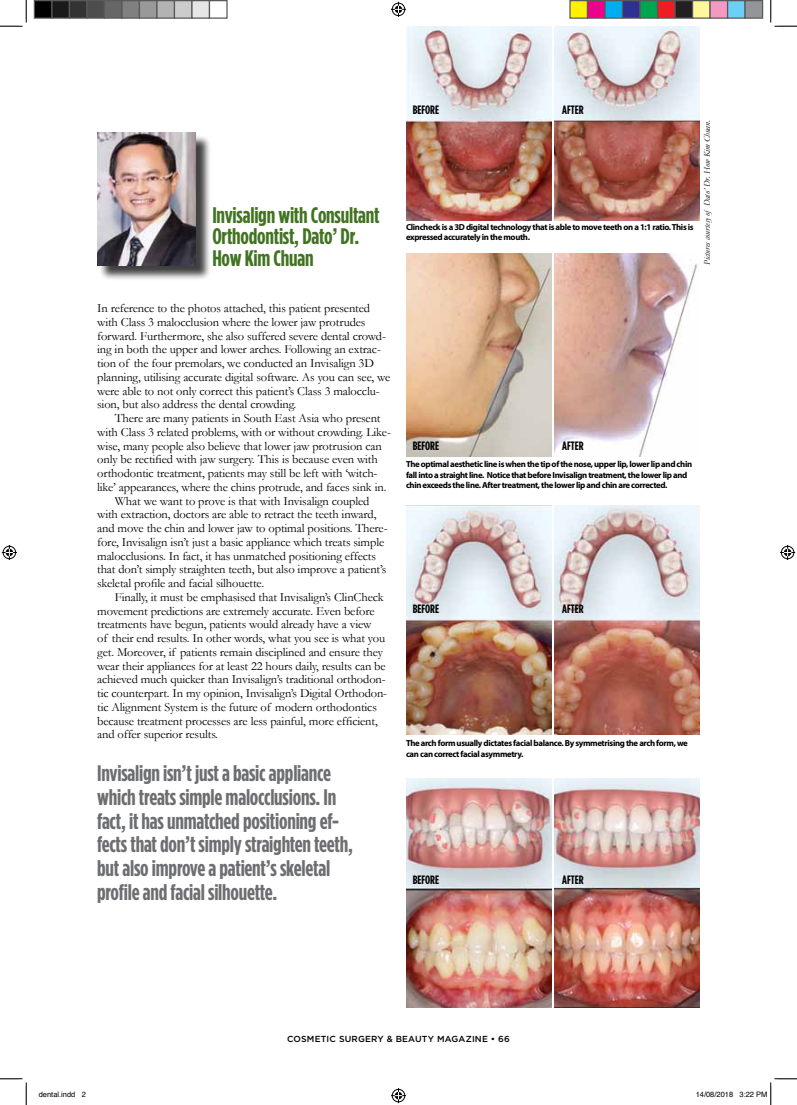
<style>
.page{position:relative;width:797px;height:1105px;background:#fff}
.page>*{position:absolute;margin:0;border:0;box-sizing:border-box;transform-origin:0 0}
.t1{font:700 22.5px/23.8px "Gotham Condensed";letter-spacing:-.01em;color:#6d6e71}
.t2{font:700 22.5px/21.2px "Gotham Condensed";letter-spacing:-.01em;color:#427322}
.t3{font:12.5px/13.8px "Garamond";letter-spacing:-.01em;color:#000}
.t4{font:700 12.12px "Gotham Condensed";color:#000}
.t5{font:700 8.75px/10.5px "Myriad Pro";letter-spacing:-.04em;color:#000}
.t6{font:italic 8.75px "Garamond";letter-spacing:-.005em;color:#000}
.t7{font:500 8.75px "Gotham";letter-spacing:.02em;color:#000}
.t8{font:7.5px "Helvetica";color:#000}
</style>
<div class="page">
<div style="left:99px;top:134px;width:112px;height:147px;background:#000;opacity:.75"></div>
<img style="left:97px;top:133px;width:99px;height:133px">
<img style="left:406px;top:506px;width:145px;height:228px">
<img style="left:406px;top:779px;width:145px;height:228px">
<img style="left:554px;top:506px;width:145px;height:228px">
<img style="left:554px;top:779px;width:145px;height:228px">
<img style="left:406px;top:253px;width:145px;height:204px">
<img style="left:554px;top:253px;width:144px;height:204px">
<img style="left:406px;top:26px;width:145px;height:194px">
<img style="left:554px;top:26px;width:145px;height:194px">
<svg style="left:0;top:0;width:27px;height:27px"></svg>
<svg style="left:0;top:1078px;width:27px;height:27px"></svg>
<svg style="left:770px;top:0;width:27px;height:27px"></svg>
<svg style="left:391px;top:2px;width:15px;height:15px"></svg>
<svg style="left:391px;top:1088px;width:15px;height:15px"></svg>
<svg style="left:2px;top:545px;width:15px;height:15px"></svg>
<svg style="left:780px;top:545px;width:15px;height:15px"></svg>
<div style="left:34px;top:1px;width:18px;height:17px;background:#000"></div>
<div style="left:34px;top:0;width:18px;height:19px;border:1px solid #595959"></div>
<div style="left:52px;top:1px;width:17px;height:17px;background:#1a1a1a"></div>
<div style="left:51px;top:0;width:19px;height:19px;border:1px solid #595959"></div>
<div style="left:69px;top:1px;width:18px;height:17px;background:#333"></div>
<div style="left:69px;top:0;width:19px;height:19px;border:1px solid #595959"></div>
<div style="left:87px;top:1px;width:17px;height:17px;background:#4d4d4d"></div>
<div style="left:86px;top:0;width:19px;height:19px;border:1px solid #595959"></div>
<div style="left:104px;top:1px;width:18px;height:17px;background:#666"></div>
<div style="left:104px;top:0;width:18px;height:19px;border:1px solid #595959"></div>
<div style="left:122px;top:1px;width:17px;height:17px;background:#808080"></div>
<div style="left:121px;top:0;width:19px;height:19px;border:1px solid #595959"></div>
<div style="left:139px;top:1px;width:18px;height:17px;background:#999"></div>
<div style="left:139px;top:0;width:19px;height:19px;border:1px solid #595959"></div>
<div style="left:157px;top:1px;width:17px;height:17px;background:#b3b3b3"></div>
<div style="left:156px;top:0;width:19px;height:19px;border:1px solid #595959"></div>
<div style="left:174px;top:1px;width:18px;height:17px;background:#ccc"></div>
<div style="left:174px;top:0;width:18px;height:19px;border:1px solid #595959"></div>
<div style="left:192px;top:1px;width:17px;height:17px;background:#e6e6e6"></div>
<div style="left:191px;top:0;width:19px;height:19px;border:1px solid #595959"></div>
<div style="left:209px;top:0;width:19px;height:19px;border:1px solid #595959"></div>
<div style="left:570px;top:1px;width:17px;height:17px;background:#fff101"></div>
<div style="left:569px;top:0;width:19px;height:19px;border:1px solid #595959"></div>
<div style="left:587px;top:1px;width:18px;height:17px;background:#ed028c"></div>
<div style="left:587px;top:0;width:18px;height:19px;border:1px solid #595959"></div>
<div style="left:605px;top:1px;width:17px;height:17px;background:#00aeef"></div>
<div style="left:604px;top:0;width:19px;height:19px;border:1px solid #595959"></div>
<div style="left:622px;top:1px;width:18px;height:17px;background:#2e3092"></div>
<div style="left:622px;top:0;width:18px;height:19px;border:1px solid #595959"></div>
<div style="left:640px;top:1px;width:17px;height:17px;background:#00a54f"></div>
<div style="left:639px;top:0;width:19px;height:19px;border:1px solid #595959"></div>
<div style="left:657px;top:1px;width:18px;height:17px;background:#ee1d23"></div>
<div style="left:657px;top:0;width:18px;height:19px;border:1px solid #595959"></div>
<div style="left:675px;top:1px;width:17px;height:17px;background:#231f20"></div>
<div style="left:674px;top:0;width:19px;height:19px;border:1px solid #595959"></div>
<div style="left:692px;top:1px;width:18px;height:17px;background:#fff79a"></div>
<div style="left:692px;top:0;width:18px;height:19px;border:1px solid #595959"></div>
<div style="left:710px;top:1px;width:17px;height:17px;background:#f499c2"></div>
<div style="left:709px;top:0;width:19px;height:19px;border:1px solid #595959"></div>
<div style="left:727px;top:1px;width:18px;height:17px;background:#6bcff6"></div>
<div style="left:727px;top:0;width:18px;height:19px;border:1px solid #595959"></div>
<div style="left:745px;top:1px;width:17px;height:17px;background:#939598"></div>
<div style="left:744px;top:0;width:19px;height:19px;border:1px solid #595959"></div>
<svg style="left:770px;top:1078px;width:27px;height:27px"></svg>
<h1 class="t2" style="left:212px;top:204px;width:169px">Invisalign with Consultant<br>Orthodontist, Dato’ Dr.<br>How Kim Chuan</h1>
<p class="t3" style="left:97px;top:301px;width:295px">In reference to the photos attached, this patient presented with Class 3 malocclusion where the lower jaw protrudes forward. Furthermore, she also suffered severe dental crowd&shy;ing in both the upper and lower arches. Following an extrac&shy;tion of the four premolars, we conducted an Invisalign 3D planning, utilising accurate digital software. As you can see, we were able to not only correct this patient’s Class 3 malocclu&shy;sion, but also address the dental crowding.</p>
<p class="t3" style="left:115px;top:411px;width:267px">There are many patients in South East Asia who present</p>
<p class="t3" style="left:97px;top:425px;width:295px">with Class 3 related problems, with or without crowding. Like-</p>
<p class="t3" style="left:97px;top:439px;width:286px">wise, many people also believe that lower jaw protrusion can</p>
<p class="t3" style="left:97px;top:452px;width:282px">only be rectified with jaw surgery. This is because even with</p>
<p class="t3" style="left:97px;top:466px;width:282px">orthodontic treatment, patients may still be left with ‘witch-</p>
<p class="t3" style="left:97px;top:480px;width:291px">like’ appearances, where the chins protrude, and faces sink in.</p>
<p class="t3" style="left:115px;top:494px;width:256px">What we want to prove is that with Invisalign coupled</p>
<p class="t3" style="left:97px;top:507px;width:281px">with extraction, doctors are able to retract the teeth inward,</p>
<p class="t3" style="left:97px;top:521px;width:292px">and move the chin and lower jaw to optimal positions. There-</p>
<p class="t3" style="left:97px;top:535px;width:289px">fore, Invisalign isn’t just a basic appliance which treats simple</p>
<p class="t3" style="left:97px;top:549px;width:280px">malocclusions. In fact, it has unmatched positioning effects</p>
<p class="t3" style="left:97px;top:562px;width:291px">that don’t simply straighten teeth, but also improve a patient’s</p>
<p class="t3" style="left:97px;top:576px;width:168px">skeletal profile and facial silhouette.</p>
<p class="t3" style="left:115px;top:590px;width:270px">Finally, it must be emphasised that Invisalign’s ClinCheck</p>
<p class="t3" style="left:97px;top:604px;width:279px">movement predictions are extremely accurate. Even before</p>
<p class="t3" style="left:97px;top:617px;width:276px">treatments have begun, patients would already have a view</p>
<p class="t3" style="left:97px;top:631px;width:289px">of their end results. In other words, what you see is what you</p>
<p class="t3" style="left:97px;top:645px;width:287px">get. Moreover, if patients remain disciplined and ensure they</p>
<p class="t3" style="left:97px;top:659px;width:290px">wear their appliances for at least 22 hours daily, results can be</p>
<p class="t3" style="left:97px;top:672px;width:290px">achieved much quicker than Invisalign’s traditional orthodon-</p>
<p class="t3" style="left:97px;top:686px;width:291px">tic counterpart. In my opinion, Invisalign’s Digital Orthodon-</p>
<p class="t3" style="left:97px;top:700px;width:281px">tic Alignment System is the future of modern orthodontics</p>
<p class="t3" style="left:97px;top:714px;width:282px">because treatment processes are less painful, more efficient,</p>
<p class="t3" style="left:97px;top:727px;width:122px">and offer superior results.</p>
<h1 class="t1" style="left:97px;top:761px;width:257px">Invisalign isn’t just a basic appliance which treats simple malocclusions. In fact, it has unmatched positioning ef&shy;fects that don’t simply straighten teeth, but also improve a patient’s skeletal profile and facial silhouette.</h1>
<p class="t4" style="left:412px;top:103px;width:28px">BEFORE</p>
<p class="t4" style="left:562px;top:103px;width:23px">AFTER</p>
<p class="t5" style="left:406px;top:221px;width:289px">Clincheck is a 3D digital technology that is able to move teeth on a 1:1 ratio. This is expressed accurately in the mouth.</p>
<p class="t6" style="left:702px;top:265px;width:146px;rotate:-90deg">Pictures courtesyof Dato’ Dr. How Kim Chuan.</p>
<p class="t4" style="left:412px;top:439px;width:28px">BEFORE</p>
<p class="t4" style="left:562px;top:439px;width:23px">AFTER</p>
<p class="t5" style="left:406px;top:459px;width:288px">The optimal aesthetic line is when the tip of the nose, upper lip, lower lip and chin fall into a straight line. Notice that before Invisalign treatment, the lower lip and chin exceeds the line. After treatment, the lower lip and chin are corrected.</p>
<p class="t4" style="left:412px;top:602px;width:28px">BEFORE</p>
<p class="t4" style="left:562px;top:602px;width:23px">AFTER</p>
<p class="t5" style="left:406px;top:738px;width:283px">The arch form usually dictates facial balance. By symmetrising the arch form, we can can correct facial asymmetry.</p>
<p class="t4" style="left:412px;top:873px;width:28px">BEFORE</p>
<p class="t4" style="left:562px;top:873px;width:23px">AFTER</p>
<p class="t7" style="left:287px;top:1034px;width:224px">COSMETIC SURGERY &amp; BEAUTY MAGAZINE • 66</p>
<p class="t8" style="left:39px;top:1089px;width:49px">dental.indd 2</p>
<p class="t8" style="left:695px;top:1089px;width:73px">14/08/2018 3:22 PM</p>
</div>
